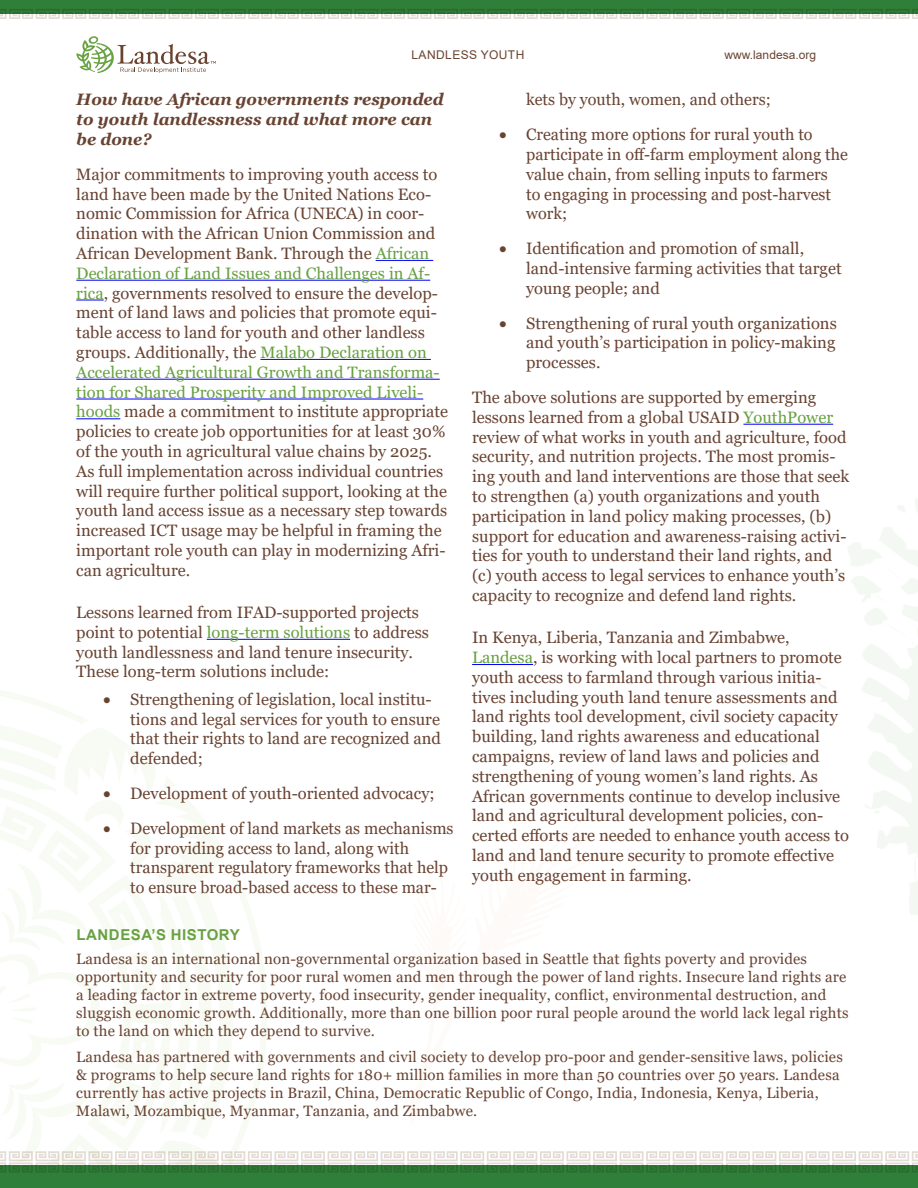
<style>
.page{position:relative;width:918px;height:1188px;background:#fff}
.page>*{position:absolute;margin:0;border:0;box-sizing:border-box;transform-origin:0 0}
.t1{font:16.5px/19.8px "Georgia";color:#694332}
.t2{font:italic 700 16.5px/19.8px "Georgia";color:#694332}
.t3{font:15px/18px "Georgia";letter-spacing:.01em;color:#694331}
.t4{font:700 15px "Arial";letter-spacing:.035em;color:#68a142}
.t5{font:12px "Arial";color:#694331}
.t6{font:12px "Arial";letter-spacing:.035em;color:#694331}
.s1{color:#68a142}
</style>
<div class="page">
<svg style="left:0;top:690px;width:261px;height:461px"></svg>
<svg style="left:0;top:959px;width:91px;height:102px"></svg>
<div style="left:0;top:0;width:918px;height:13px;background:#2f7e39"></div>
<svg style="left:0;top:9px;width:918px;height:10px"></svg>
<svg style="left:777px;top:755px;width:10px;height:10px"></svg>
<svg style="left:817px;top:499px;width:101px;height:416px"></svg>
<svg style="left:76px;top:36px;width:140px;height:37px"></svg>
<hr style="left:376px;top:260px;width:57px;height:1px;background:#00f">
<hr style="left:76px;top:280px;width:354px;height:1px;background:#00f">
<svg style="left:76px;top:300px;width:28px;height:1px"></svg>
<hr style="left:260px;top:359px;width:171px;height:1px;background:#00f">
<hr style="left:76px;top:379px;width:364px;height:1px;background:#00f">
<hr style="left:76px;top:399px;width:347px;height:1px;background:#00f">
<hr style="left:76px;top:418px;width:44px;height:1px;background:#00f">
<hr style="left:207px;top:639px;width:143px;height:1px;background:#00f">
<hr style="left:743px;top:424px;width:90px;height:1px;background:#00f">
<hr style="left:472px;top:664px;width:61px;height:1px;background:#00f">
<div style="left:0;top:1166px;width:918px;height:22px;background:#2f7e39"></div>
<svg style="left:0;top:1151px;width:918px;height:21px"></svg>
<p class="t6" style="left:412px;top:51px;width:114px">LANDLESS YOUTH</p>
<p class="t5" style="left:725px;top:51px;width:93px">www.landesa.org</p>
<p class="t2" style="left:76px;top:91px;width:369px">How have African governments responded to youth landlessness and what more can be done?</p>
<p class="t1" style="left:76px;top:165px;width:373px">Major commitments to improving youth access to land have been made by the United Nations Eco&shy;nomic Commission for Africa (UNECA) in coor&shy;dination with the African Union Commission and African Development Bank. Through the <span class="s1">African Declaration of Land Issues and Challenges in Af&shy;rica</span>, governments resolved to ensure the develop&shy;ment of land laws and policies that promote equi&shy;table access to land for youth and other landless groups. Additionally, the <span class="s1">Malabo Declaration on Accelerated Agricultural Growth and Transforma&shy;tion for Shared Prosperity and Improved Liveli&shy;hoods</span> made a commitment to institute appropriate policies to create job opportunities for at least 30% of the youth in agricultural value chains by 2025.<br>As full implementation across individual countries will require further political support, looking at the youth land access issue as a necessary step towards increased ICT usage may be helpful in framing the important role youth can play in modernizing Afri&shy;can agriculture.</p>
<p class="t1" style="left:76px;top:604px;width:354px">Lessons learned from IFAD-supported projects point to potential <span class="s1">long-term solutions</span> to address youth landlessness and land tenure insecurity.<br>These long-term solutions include:</p>
<p class="t1" style="left:130px;top:690px;width:312px;text-indent:-27px">• Strengthening of legislation, local institu&shy;tions and legal services for youth to ensure that their rights to land are recognized and defended;</p>
<p class="t1" style="left:103px;top:785px;width:333px">• Development of youth-oriented advocacy;</p>
<p class="t1" style="left:130px;top:819px;width:325px;text-indent:-27px">• Development of land markets as mechanisms for providing access to land, along with transparent regulatory frameworks that help to ensure broad-based access to these mar-</p>
<p class="t1" style="left:526px;top:91px;width:246px">kets by youth, women, and others;</p>
<p class="t1" style="left:526px;top:126px;width:323px;text-indent:-27px">• Creating more options for rural youth to participate in off-farm employment along the value chain, from selling inputs to farmers<br>to engaging in processing and post-harvest work;</p>
<p class="t1" style="left:526px;top:239px;width:317px;text-indent:-27px">• Identification and promotion of small, land-intensive farming activities that target young people; and</p>
<p class="t1" style="left:526px;top:314px;width:312px;text-align:justify;text-indent:-27px">• Strengthening of rural youth organizations and youth’s participation in policy-making processes.</p>
<p class="t1" style="left:472px;top:389px;width:379px">The above solutions are supported by emerging lessons learned from a global USAID <span class="s1">YouthPower </span>review of what works in youth and agriculture, food security, and nutrition projects. The most promis&shy;ing youth and land interventions are those that seek to strengthen (a) youth organizations and youth participation in land policy making processes, (b) support for education and awareness-raising activi&shy;ties for youth to understand their land rights, and (c) youth access to legal services to enhance youth’s capacity to recognize and defend land rights.</p>
<p class="t1" style="left:472px;top:629px;width:378px">In Kenya, Liberia, Tanzania and Zimbabwe, <span class="s1">Landesa</span>, is working with local partners to promote youth access to farmland through various initia&shy;tives including youth land tenure assessments and land rights tool development, civil society capacity building, land rights awareness and educational campaigns, review of land laws and policies and strengthening of young women’s land rights. As African governments continue to develop inclusive land and agricultural development policies, con&shy;certed efforts are needed to enhance youth access to land and land tenure security to promote effective youth engagement in farming.</p>
<p class="t4" style="left:77px;top:929px;width:165px">LANDESA’S HISTORY</p>
<p class="t3" style="left:76px;top:950px;width:774px">Landesa is an international non-governmental organization based in Seattle that fights poverty and provides opportunity and security for poor rural women and men through the power of land rights. Insecure land rights are a leading factor in extreme poverty, food insecurity, gender inequality, conflict, environmental destruction, and sluggish economic growth. Additionally, more than one billion poor rural people around the world lack legal rights to the land on which they depend to survive.</p>
<p class="t3" style="left:76px;top:1049px;width:768px">Landesa has partnered with governments and civil society to develop pro-poor and gender-sensitive laws, policies &amp; programs to help secure land rights for 180+ million families in more than 50 countries over 50 years. Landesa currently has active projects in Brazil, China, Democratic Republic of Congo, India, Indonesia, Kenya, Liberia, Malawi, Mozambique, Myanmar, Tanzania, and Zimbabwe.</p>
</div>
